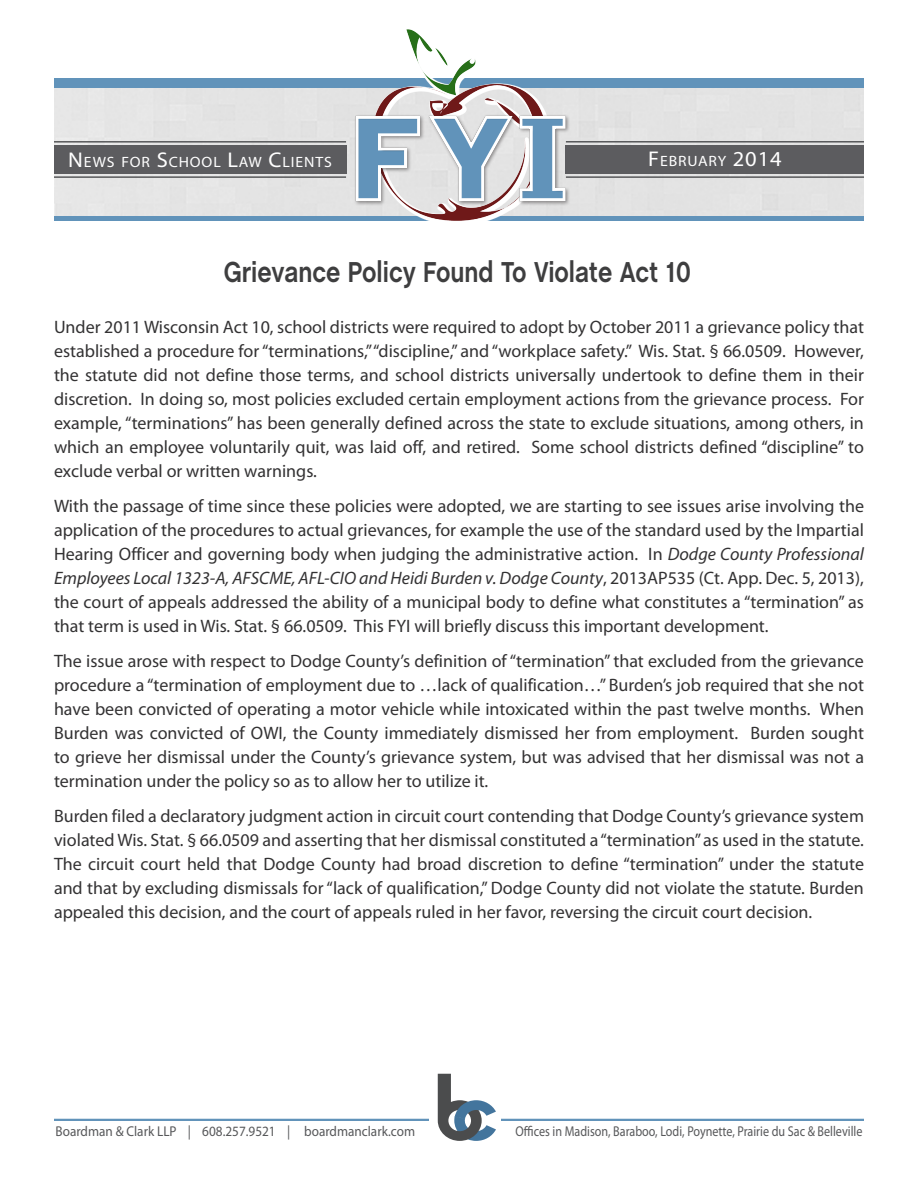
<style>
.page{position:relative;width:918px;height:1188px;background:#fff}
.page>*{position:absolute;margin:0;border:0;box-sizing:border-box;transform-origin:0 0}
.t1{font:900 108px "Bell Gothic Std";color:#6193ba;scale:1.11 1}
.t2{font:700 29.25px "Chalet";color:#3e3e3f;scale:.83 1}
.bod{font:18px/24px "Myriad Pro";color:#333233;text-align:justify}
.t3{font:15px "Myriad Pro";letter-spacing:.055em;color:#fff;scale:1.05 1}
.t4{font:14.25px "Myriad Pro";color:#57585a;scale:.85 1}
.t5{font:14.25px "Myriad Pro";color:#57585a;scale:.93 1}
.s1{font-size:21.3px}
.s2{font-style:italic}
</style>
<div class="page">
<div style="left:54px;top:87px;width:810px;height:129px;background:#e4e4e4"></div>
<div style="left:54px;top:216px;width:810px;height:5px;background:#6193ba"></div>
<div style="left:54px;top:78px;width:810px;height:9px;background:#6193ba"></div>
<img style="left:406px;top:29px;width:70px;height:54px">
<div style="left:255px;top:83px;width:442px;height:155px;background:#231f20;opacity:.75"></div>
<div style="left:54px;top:145px;width:292px;height:29px;background:#5c5c5f"></div>
<hr style="left:566px;top:176px;width:298px;height:2px;background:#57585a">
<hr style="left:566px;top:141px;width:298px;height:2px;background:#57585a">
<div style="left:566px;top:145px;width:298px;height:29px;background:#5c5c5f"></div>
<hr style="left:54px;top:141px;width:292px;height:2px;background:#57585a">
<hr style="left:54px;top:176px;width:292px;height:2px;background:#57585a">
<hr style="left:54px;top:1119px;width:810px;height:2px;background:#6193ba">
<div style="left:430px;top:1065px;width:71px;height:89px;background:#fff"></div>
<svg style="left:438px;top:1074px;width:58px;height:67px"></svg>
<h1 class="t1" style="left:349px;top:96px;width:197px">FYI</h1>
<p class="t3" style="left:68px;top:152px;width:252px"><span class="s1">N</span>EWS FOR <span class="s1">S</span>CHOOL <span class="s1">L</span>AW <span class="s1">C</span>LIENTS</p>
<p class="t3" style="left:648px;top:152px;width:129px"><span class="s1">F</span> EBRUARY <span class="s1">2014</span></p>
<p class="t2" style="left:224px;top:254px;width:565px">Grievance Policy Found To Violate Act 10</p>
<p class="bod" style="left:54px;top:315px;width:812px">Under 2011 Wisconsin Act 10, school districts were required to adopt by October 2011 a grievance policy that established a procedure for “terminations,” “discipline,” and “workplace safety.” Wis. Stat. § 66.0509. However, the statute did not define those terms, and school districts universally undertook to define them in their discretion. In doing so, most policies excluded certain employment actions from the grievance process. For example, “terminations” has been generally defined across the state to exclude situations, among others, in which an employee voluntarily quit, was laid off, and retired. Some school districts defined “discipline” to exclude verbal or written warnings.</p>
<p class="bod" style="left:54px;top:494px;width:812px">With the passage of time since these policies were adopted, we are starting to see issues arise involving the application of the procedures to actual grievances, for example the use of the standard used by the Impartial Hearing Officer and governing body when judging the administrative action. In <span class="s2">Dodge County Professional Employees Local 1323-A, AFSCME, AFL-CIO and Heidi Burden v. Dodge County</span>, 2013AP535 (Ct. App. Dec. 5, 2013), the court of appeals addressed the ability of a municipal body to define what constitutes a “termination” as that term is used in Wis. Stat. § 66.0509. This FYI will briefly discuss this important development.</p>
<p class="bod" style="left:54px;top:648px;width:812px">The issue arose with respect to Dodge County’s definition of “termination” that excluded from the grievance procedure a “termination of employment due to …lack of qualification…” Burden’s job required that she not have been convicted of operating a motor vehicle while intoxicated within the past twelve months. When Burden was convicted of OWI, the County immediately dismissed her from employment. Burden sought to grieve her dismissal under the County’s grievance system, but was advised that her dismissal was not a termination under the policy so as to allow her to utilize it.</p>
<p class="bod" style="left:54px;top:803px;width:812px">Burden filed a declaratory judgment action in circuit court contending that Dodge County’s grievance system violated Wis. Stat. § 66.0509 and asserting that her dismissal constituted a “termination” as used in the statute.<br>The circuit court held that Dodge County had broad discretion to define “termination” under the statute and that by excluding dismissals for “lack of qualification,” Dodge County did not violate the statute. Burden appealed this decision, and the court of appeals ruled in her favor, reversing the circuit court decision.</p>
<p class="t5" style="left:56px;top:1122px;width:388px">Boardman &amp; Clark LLP | 608.257.9521 | boardmanclark.com</p>
<p class="t4" style="left:515px;top:1122px;width:410px">Offices in Madison, Baraboo, Lodi, Poynette, Prairie du Sac &amp; Belleville</p>
</div>
